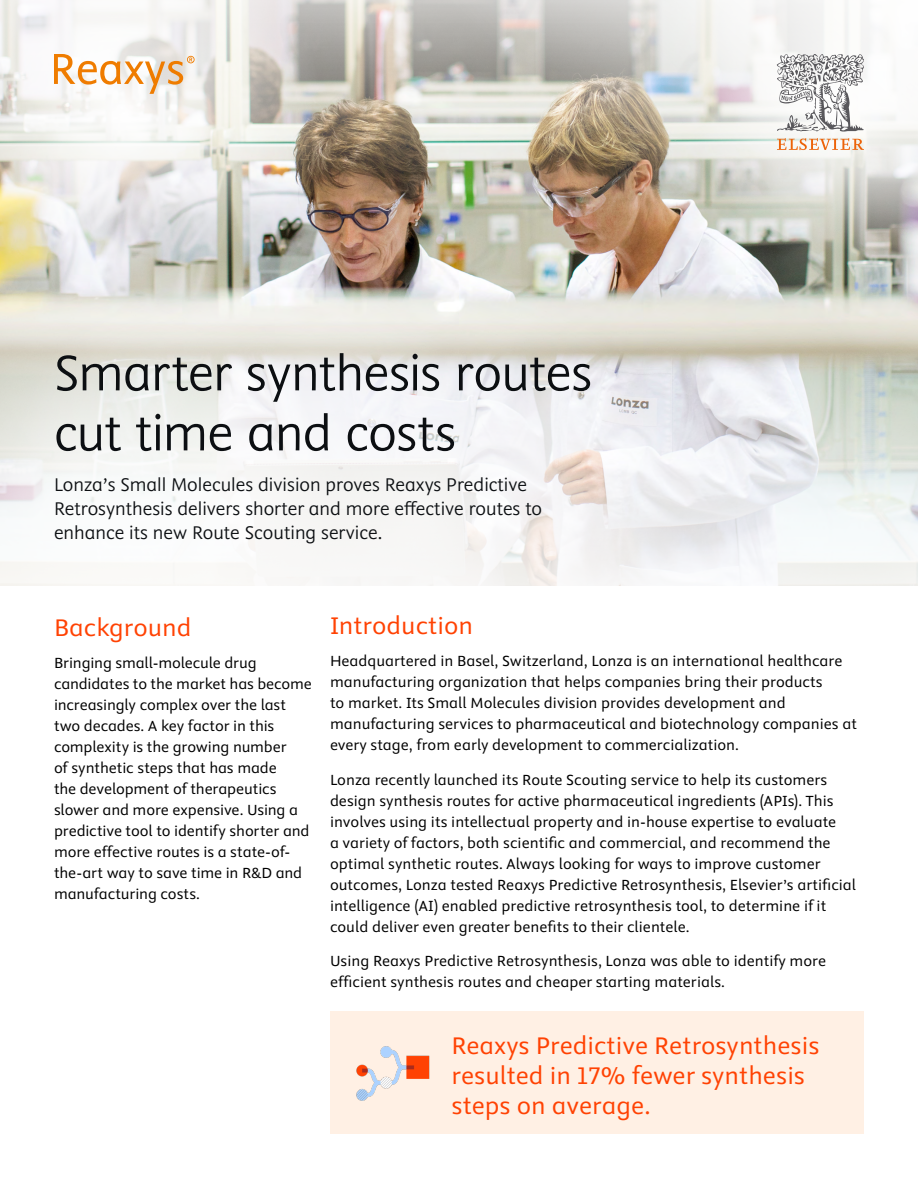
<style>
.page{position:relative;width:918px;height:1188px;background:#fff}
.page>*{position:absolute;margin:0;border:0;box-sizing:border-box;transform-origin:0 0}
.t1{font:300 57px/60px "Elsevier Display";letter-spacing:-.015em;color:#0c0f12}
.t2{font:27px/30px "Elsevier Sans";color:#ff4203}
.t3{font:300 21px/24px "Elsevier Display";color:#0c0f12}
.t4{font:16.5px/21px "Elsevier Sans";color:#000}
</style>
<div class="page">
<svg style="left:0;top:220px;width:321px;height:15px"></svg>
<svg style="left:0;top:235px;width:330px;height:83px"></svg>
<svg style="left:2px;top:251px;width:500px;height:499px"></svg>
<svg style="left:0;top:318px;width:918px;height:268px;fill:#f5f5f4"></svg>
<div style="left:330px;top:1011px;width:534px;height:123px;background:#fff0e4"></div>
<img style="left:0;top:0;width:425px;height:220px">
<img style="left:425px;top:0;width:493px;height:508px">
<img style="left:356px;top:1046px;width:74px;height:55px">
<svg style="left:54px;top:54px;width:141px;height:40px"></svg>
<svg style="left:777px;top:138px;width:87px;height:12px"></svg>
<svg style="left:777px;top:54px;width:87px;height:78px"></svg>
<h1 class="t1" style="left:54px;top:342px;width:540px">Smarter synthesis routes cut time and costs</h1>
<p class="t3" style="left:54px;top:472px;width:490px">Lonza’s Small Molecules division proves Reaxys Predictive<br>Retrosynthesis delivers shorter and more effective routes to enhance its new Route Scouting service.</p>
<h2 class="t2" style="left:54px;top:613px;width:139px">Background</h2>
<p class="t4" style="left:54px;top:653px;width:260px">Bringing small-molecule drug candidates to the market has become increasingly complex over the last two decades. A key factor in this complexity is the growing number<br>of synthetic steps that has made<br>the development of therapeutics slower and more expensive. Using a predictive tool to identify shorter and more effective routes is a state-of&shy;the-art way to save time in R&amp;D and manufacturing costs.</p>
<h2 class="t2" style="left:330px;top:611px;width:145px">Introduction</h2>
<p class="t4" style="left:330px;top:651px;width:529px">Headquartered in Basel, Switzerland, Lonza is an international healthcare manufacturing organization that helps companies bring their products<br>to market. Its Small Molecules division provides development and manufacturing services to pharmaceutical and biotechnology companies at every stage, from early development to commercialization.</p>
<p class="t4" style="left:330px;top:770px;width:528px">Lonza recently launched its Route Scouting service to help its customers design synthesis routes for active pharmaceutical ingredients (APIs). This involves using its intellectual property and in-house expertise to evaluate<br>a variety of factors, both scientific and commercial, and recommend the optimal synthetic routes. Always looking for ways to improve customer outcomes, Lonza tested Reaxys Predictive Retrosynthesis, Elsevier’s artificial intelligence (AI) enabled predictive retrosynthesis tool, to determine if it could deliver even greater benefits to their clientele.</p>
<p class="t4" style="left:330px;top:951px;width:498px">Using Reaxys Predictive Retrosynthesis, Lonza was able to identify more efficient synthesis routes and cheaper starting materials.</p>
<h2 class="t2" style="left:452px;top:1031px;width:370px">Reaxys Predictive Retrosynthesis resulted in 17% fewer synthesis steps on average.</h2>
</div>
